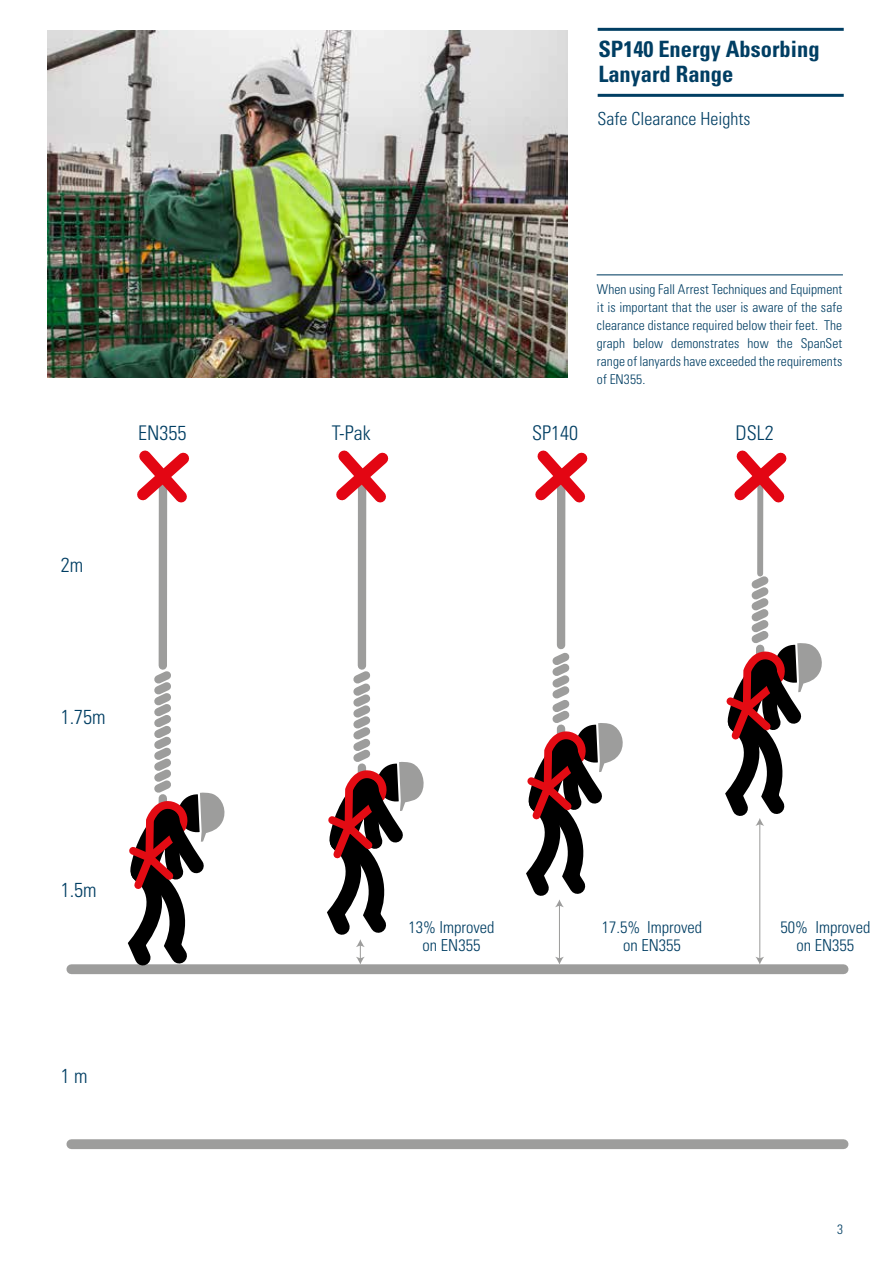
<style>
.page{position:relative;width:893px;height:1263px;background:#fff}
.page>*{position:absolute;margin:0;border:0;box-sizing:border-box;transform-origin:0 0}
.t1{font:700 condensed 22.5px/25.5px "Univers";color:#003e63}
.t2{font:300 condensed 20.25px "Univers";color:#003e63}
.t3{font:300 condensed 18.45px "Univers";color:#00537e}
.t4{font:300 condensed 18px "Univers";color:#003e63}
.t5{font:300 condensed 16.5px/18px "Univers";color:#003e63;text-align:center}
.t6{font:300 condensed 13.5px/18px "Univers";letter-spacing:.01em;color:#003e63;text-align:justify}
</style>
<div class="page">
<div style="left:71px;top:964px;width:773px;height:10px;background:#9d9d9c"></div>
<div style="left:159px;top:482px;width:8px;height:183px;background:#9d9d9c"></div>
<svg style="left:112px;top:664px;width:116px;height:311px"></svg>
<svg style="left:137px;top:450px;width:52px;height:63px"></svg>
<div style="left:358px;top:482px;width:8px;height:183px;background:#9d9d9c"></div>
<svg style="left:336px;top:450px;width:53px;height:63px"></svg>
<div style="left:557px;top:482px;width:8px;height:163px;background:#9d9d9c"></div>
<svg style="left:535px;top:450px;width:53px;height:63px"></svg>
<div style="left:757px;top:482px;width:6px;height:92px;background:#9d9d9c"></div>
<svg style="left:734px;top:450px;width:53px;height:63px"></svg>
<div style="left:71px;top:1139px;width:773px;height:10px;background:#9d9d9c"></div>
<svg style="left:327px;top:664px;width:97px;height:300px"></svg>
<hr style="left:559px;top:905px;width:1px;height:54px;background:#9d9d9c">
<svg style="left:555px;top:957px;width:9px;height:7px"></svg>
<svg style="left:526px;top:646px;width:97px;height:261px"></svg>
<hr style="left:759px;top:823px;width:1px;height:136px;background:#9d9d9c">
<svg style="left:756px;top:957px;width:8px;height:7px"></svg>
<svg style="left:725px;top:569px;width:97px;height:260px"></svg>
<div style="left:48px;top:696px;width:78px;height:51px;background:#fff"></div>
<div style="left:48px;top:870px;width:66px;height:50px;background:#fff"></div>
<hr style="left:598px;top:94px;width:246px;height:3px;background:#003e63">
<hr style="left:598px;top:28px;width:246px;height:3px;background:#003e63">
<hr style="left:597px;top:274px;width:246px;height:1px;background:#003e63">
<img style="left:48px;top:31px;width:520px;height:346px">
<h1 class="t1" style="left:598px;top:36px;width:223px">SP140 Energy Absorbing<br>Lanyard Range</h1>
<h3 class="t4" style="left:597px;top:107px;width:154px">Safe Clearance Heights</h3>
<p class="t6" style="left:597px;top:280px;width:247px">When using Fall Arrest Techniques and Equipment it is important that the user is aware of the safe clearance distance required below their feet. The graph below demonstrates how the SpanSet range of lanyards have exceeded the requirements of EN355.</p>
<h3 class="t3" style="left:139px;top:418px;width:54px">EN3555</h3>
<h3 class="t3" style="left:343px;top:418px;width:38px">T-Pak</h3>
<h3 class="t3" style="left:540px;top:418px;width:43px">SP140</h3>
<h3 class="t3" style="left:743px;top:418px;width:36px">DSL2</h3>
<h2 class="t2" style="left:532px;top:421px;width:48px">SP140</h2>
<h2 class="t2" style="left:735px;top:421px;width:40px">DSL2</h2>
<h2 class="t2" style="left:332px;top:421px;width:40px">T-Pak</h2>
<h2 class="t2" style="left:138px;top:421px;width:50px">EN355</h2>
<h3 class="t3" style="left:78px;top:545px;width:26px">2 m</h3>
<h2 class="t2" style="left:61px;top:553px;width:24px">2m</h2>
<h3 class="t3" style="left:79px;top:698px;width:47px">1.75 m</h3>
<h2 class="t2" style="left:61px;top:704px;width:46px">1.75m</h2>
<h2 class="t2" style="left:61px;top:878px;width:37px">1.5m</h2>
<h2 class="t2" style="left:61px;top:1063px;width:28px">1 m</h2>
<p class="t5" style="left:408px;top:918px;width:88px">13% Improved on EN355</p>
<p class="t5" style="left:602px;top:918px;width:102px">17.5% Improved on EN355</p>
<p class="t5" style="left:780px;top:918px;width:91px">50% Improved on EN355</p>
<p class="t6" style="left:837px;top:1220px;width:7px">3</p>
</div>
